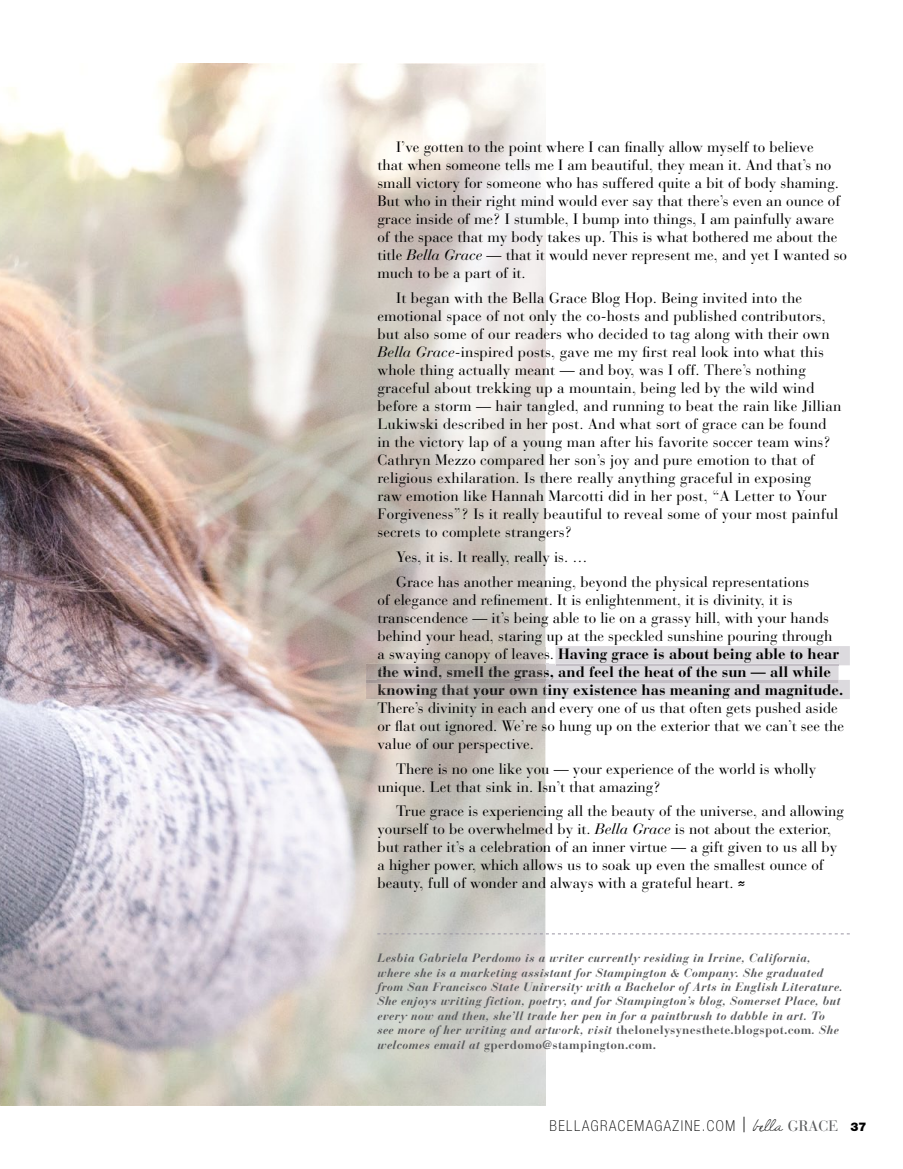
<style>
.page{position:relative;width:903px;height:1169px;background:#fff}
.page>*{position:absolute;margin:0;border:0;box-sizing:border-box;transform-origin:0 0}
.t1{font:15px/18px "Bauer Bodoni";color:#000}
.t2{font:700 15px/18px "Bauer Bodoni";color:#000}
.t3{font:100 condensed 15px "Helvetica Neue";letter-spacing:.1em;color:#000}
.t4{font:italic 700 12px/14.4px "Bauer Bodoni";letter-spacing:.025em;color:#58595b}
.s1{font-style:italic}
.s2{font-weight:700}
.s3{font-family:"Schmutz ICG Cleaned"}
.s4{font-style:normal}
.s5{font-size:21px}
.s6{font-family:"Sunshine In My Soul";font-weight:400;font-stretch:normal;font-size:12px}
.s7{font-family:"Bauer Bodoni";font-weight:400;font-stretch:normal;color:#58595b}
.s8{font-weight:900;font-stretch:normal;font-size:12px}
</style>
<div class="page">
<img style="left:0;top:64px;width:248px;height:1041px">
<svg style="left:248px;top:63px;width:300px;height:1042px"></svg>
<img style="left:378px;top:648px;width:167px;height:15px">
<svg style="left:377px;top:933px;width:473px;height:1px"></svg>
<img style="left:366px;top:664px;width:179px;height:35px">
<img style="left:378px;top:666px;width:167px;height:14px">
<img style="left:378px;top:684px;width:167px;height:15px">
<img style="left:366px;top:680px;width:179px;height:3px">
<svg style="left:545px;top:646px;width:305px;height:53px;background:#dad8dc"></svg>
<p class="t1" style="left:377px;top:138px;width:471px;text-indent:19px">I’ve gotten to the point where I can finally allow myself to believe<br>that when someone tells me I am beautiful, they mean it. And that’s no small victory for someone who has suffered quite a bit of body shaming.<br>But who in their right mind would ever say that there’s even an ounce of grace inside of me? I stumble, I bump into things, I am painfully aware of the space that my body takes up. This is what bothered me about the title <span class="s1">Bella Grace</span> — that it would never represent me, and yet I wanted so much to be a part of it.</p>
<p class="t1" style="left:377px;top:289px;width:465px;text-indent:19px">It began with the Bella Grace Blog Hop. Being invited into the emotional space of not only the co-hosts and published contributors, but also some of our readers who decided to tag along with their own <span class="s1">Bella Grace</span>-inspired posts, gave me my first real look into what this whole thing actually meant — and boy, was I off. There’s nothing graceful about trekking up a mountain, being led by the wild wind before a storm — hair tangled, and running to beat the rain like Jillian Lukiwski described in her post. And what sort of grace can be found in the victory lap of a young man after his favorite soccer team wins?<br>Cathryn Mezzo compared her son’s joy and pure emotion to that of religious exhilaration. Is there really anything graceful in exposing<br>raw emotion like Hannah Marcotti did in her post, “A Letter to Your Forgiveness”? Is it really beautiful to reveal some of your most painful secrets to complete strangers?</p>
<p class="t1" style="left:396px;top:545px;width:415px;line-height:24.8px">Yes, it is. It really, really is. …<br>Grace has another meaning, beyond the physical representations</p>
<p class="t1" style="left:377px;top:591px;width:463px">of elegance and refinement. It is enlightenment, it is divinity, it is transcendence — it’s being able to lie on a grassy hill, with your hands behind your head, staring up at the speckled sunshine pouring through a swaying canopy of leaves. <span class="s2">Having grace is about being able to hear</span></p>
<p class="t1" style="left:377px;top:699px;width:468px">There’s divinity in each and every one of us that often gets pushed aside or flat out ignored. We’re so hung up on the exterior that we can’t see the value of our perspective.</p>
<p class="t1" style="left:377px;top:759px;width:440px;text-indent:19px">There is no one like you — your experience of the world is wholly unique. Let that sink in. Isn’t that amazing?</p>
<p class="t1" style="left:377px;top:802px;width:468px;text-indent:19px">True grace is experiencing all the beauty of the universe, and allowing yourself to be overwhelmed by it. <span class="s1">Bella Grace</span> is not about the exterior, but rather it’s a celebration of an inner virtue — a gift given to us all by a higher power, which allows us to soak up even the smallest ounce of beauty, full of wonder and always with a grateful heart. <span class="s3">≈</span></p>
<p class="t2" style="left:377px;top:662px;width:467px">the wind, smell the rass, and feel the heat of the sun — all while knowing that your own tiny existence has meaning and magnitude.</p>
<p class="t2" style="left:514px;top:662px;width:9px">g</p>
<p class="t4" style="left:377px;top:950px;width:467px">Lesbia Gabriela Perdomo is a writer currently residing in Irvine, California, where she is a marketing assistant for Stampington &amp; Company. She graduated from San Francisco State University with a Bachelor of Arts in English Literature.<br>She enjoys writing fiction, poetry, and for Stampington’s blog, Somerset Place, but every now and then, she’ll trade her pen in for a paintbrush to dabble in art. To see more of her writing and artwork, visit <span class="s4">thelonelysynesthete.blogspot.com</span>. She welcomes email at <span class="s4">gperdomo@stampington.com.</span></p>
<p class="t3" style="left:549px;top:1117px;width:319px">BELLAGRACEMAGAZINE.COM <span class="s5">|</span> <span class="s6">bella</span> <span class="s7">GRACE</span> <span class="s8">37</span></p>
</div>
